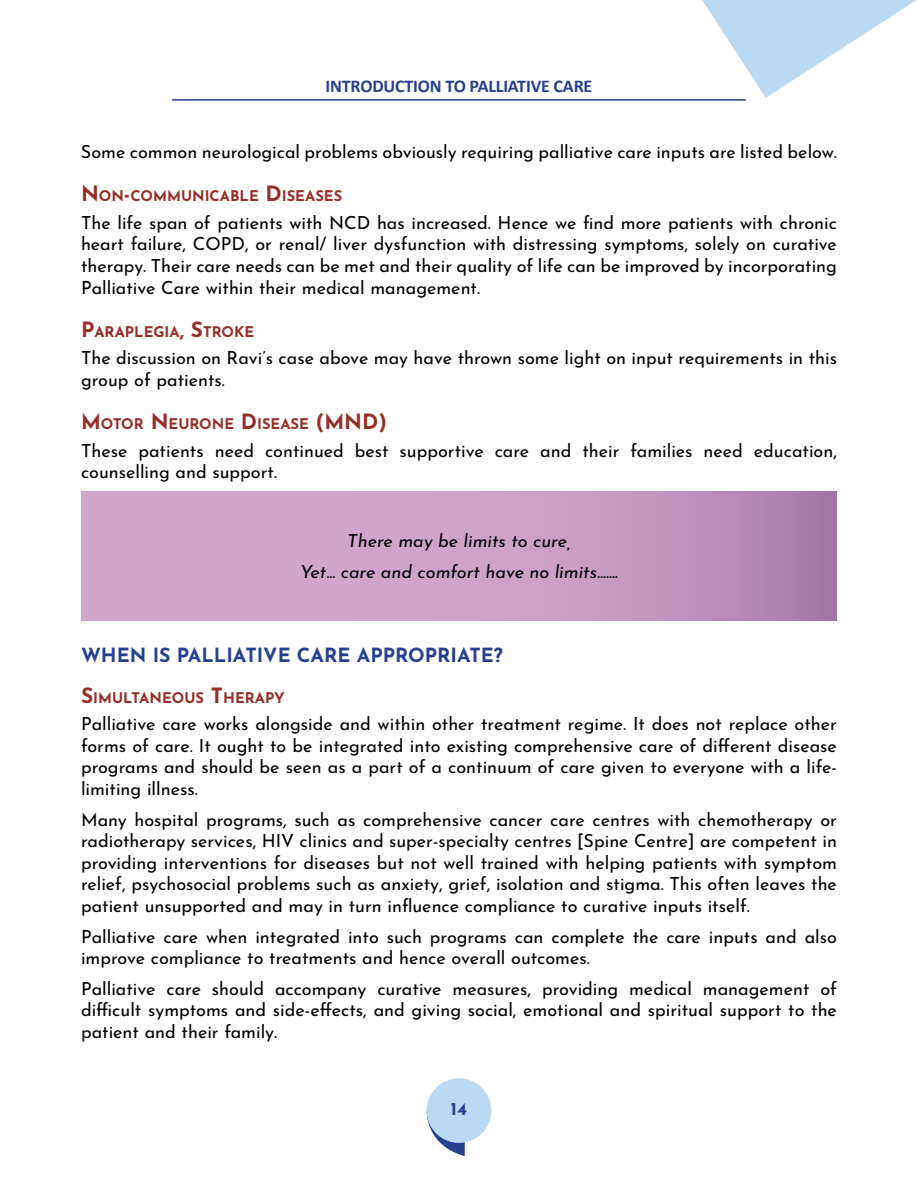
<style>
.page{position:relative;width:918px;height:1188px;background:#fff}
.page>*{position:absolute;margin:0;border:0;box-sizing:border-box;transform-origin:0 0}
.t1{font:700 19.5px "Josefin Sans";color:#25408f}
.t2{font:18px/21.6px "Josefin Sans";color:#000;text-align:justify}
.t3{font:italic 18px/30.6px "Josefin Sans";color:#000;text-align:center}
.t4{font:700 18px "Calibri";letter-spacing:-.01em;color:#25408f}
.t5{font:700 18px "Josefin Sans";color:#25408f}
.t6{font:700 14.7px "Josefin Sans";color:#952e26}
.s1{font-size:21px}
</style>
<div class="page">
<svg style="left:702px;top:0;width:214px;height:98px"></svg>
<hr style="left:172px;top:99px;width:574px;height:2px;background:#25408f">
<svg style="left:426px;top:1111px;width:39px;height:45px"></svg>
<div style="left:427px;top:1078px;width:64px;height:65px;background:#badaf3;border-radius:50%"></div>
<svg style="left:81px;top:491px;width:756px;height:130px;background:#c99cc4"></svg>
<p class="t4" style="left:326px;top:73px;width:268px">INTRODUCTION TO PALLIATIVE CARE</p>
<p class="t2" style="left:81px;top:140px;width:758px">Some common neurological problems obviously requiring palliative care inputs are listed below.</p>
<p class="t6" style="left:81px;top:185px;width:263px"><span class="s1">N</span> ON<span class="s1">-</span>COMMUNICABLE <span class="s1">D</span>ISEASES</p>
<p class="t2" style="left:81px;top:210px;width:758px">The life span of patients with NCD has increased. Hence we find more patients with chronic heart failure, COPD, or renal/ liver dysfunction with distressing symptoms, solely on curative therapy. Their care needs can be met and their quality of life can be improved by incorporating Palliative Care within their medical management.</p>
<p class="t6" style="left:81px;top:321px;width:175px"><span class="s1">P</span>ARAPLEGIA<span class="s1">, S</span>TROKE</p>
<p class="t2" style="left:81px;top:346px;width:758px">The discussion on Ravi’s case above may have thrown some light on input requirements in this group of patients.</p>
<p class="t6" style="left:81px;top:413px;width:307px"><span class="s1">M</span> OTOR <span class="s1">N</span> EURONE <span class="s1">D</span>ISEASE <span class="s1">(MN D)</span></p>
<p class="t2" style="left:81px;top:438px;width:758px">These patients need continued best supportive care and their families need education, counselling and support.</p>
<p class="t3" style="left:300px;top:524px;width:319px">There may be limits to cure,<br>Yet… care and comfort have no limits…….</p>
<p class="t1" style="left:81px;top:641px;width:423px">WHEN IS PALLIATIVE CARE APPROPRIATE?</p>
<p class="t6" style="left:81px;top:686px;width:205px"><span class="s1">S</span>IMULTANEOUS <span class="s1">T</span>HERAPY</p>
<p class="t2" style="left:81px;top:712px;width:758px">Palliative care works alongside and within other treatment regime. It does not replace other forms of care. It ought to be integrated into existing comprehensive care of different disease programs and should be seen as a part of a continuum of care given to everyone with a life&shy;limiting illness.</p>
<p class="t2" style="left:81px;top:807px;width:758px">Many hospital programs, such as comprehensive cancer care centres with chemotherapy or radiotherapy services, HIV clinics and super-specialty centres [Spine Centre] are competent in providing interventions for diseases but not well trained with helping patients with symptom relief, psychosocial problems such as anxiety, grief, isolation and stigma. This often leaves the patient unsupported and may in turn influence compliance to curative inputs itself.</p>
<p class="t2" style="left:81px;top:924px;width:758px">Palliative care when integrated into such programs can complete the care inputs and also improve compliance to treatments and hence overall outcomes.</p>
<p class="t2" style="left:81px;top:976px;width:758px">Palliative care should accompany curative measures, providing medical management of difficult symptoms and side-effects, and giving social, emotional and spiritual support to the patient and their family.</p>
<p class="t5" style="left:451px;top:1095px;width:18px">14</p>
</div>
